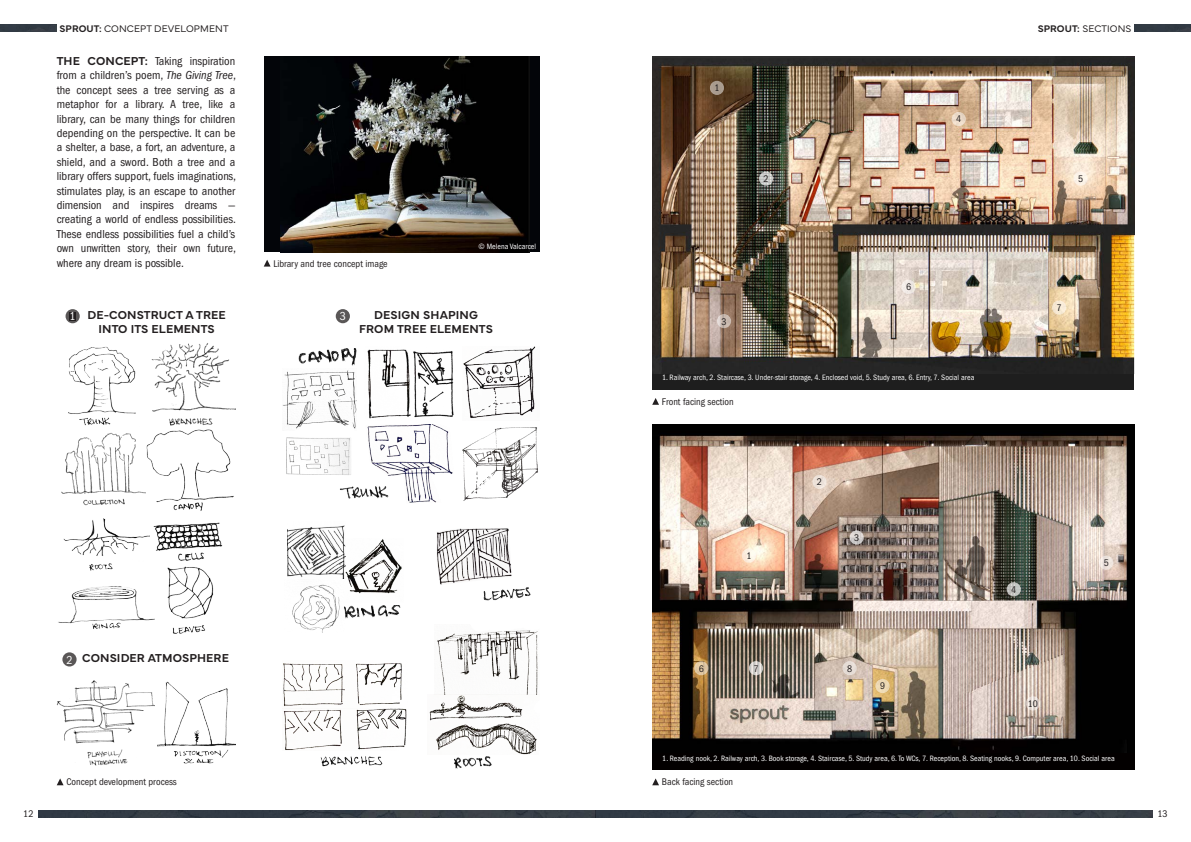
<style>
.page{position:relative;width:1191px;height:842px;background:#fff}
.page>*{position:absolute;margin:0;border:0;box-sizing:border-box;transform-origin:0 0}
.t1{font:condensed 12px/14.4px "Franklin Gothic LT Pro";color:#231f20;text-align:justify}
.t2{font:600 12px/14.4px "Mundial";letter-spacing:.01em;color:#231f20;text-align:center}
.t3{font:condensed 12px "Franklin Gothic LT Pro";color:#fff}
.t4{font:condensed 10px "Franklin Gothic LT Pro";color:#231f20}
.t5{font:300 10px "Mundial";letter-spacing:.01em;color:#231f20}
.t6{font:condensed 9.9px "Franklin Gothic LT Pro";color:#231f20}
.t7{font:condensed 8px "Franklin Gothic LT Pro";color:#fff}
.s1{font-weight:600}
.s2{font-family:"Mundial";font-weight:600;font-stretch:normal}
.s3{font-style:italic}
</style>
<div class="page">
<img style="left:595px;top:810px;width:557px;height:7px">
<img style="left:1134px;top:25px;width:57px;height:7px">
<div style="left:38px;top:810px;width:557px;height:7px;background:#343c46"></div>
<img style="left:0;top:25px;width:57px;height:7px">
<div style="left:652px;top:373px;width:481px;height:16px;background:#1e1e1e"></div>
<div style="left:264px;top:57px;width:275px;height:195px;background:#030509"></div>
<img style="left:280px;top:57px;width:244px;height:195px">
<svg style="left:264px;top:260px;width:6px;height:7px"></svg>
<svg style="left:57px;top:778px;width:7px;height:7px"></svg>
<img style="left:283px;top:370px;width:73px;height:59px">
<img style="left:367px;top:424px;width:171px;height:79px">
<img style="left:292px;top:584px;width:48px;height:49px">
<img style="left:367px;top:349px;width:87px;height:70px">
<img style="left:286px;top:437px;width:65px;height:38px">
<img style="left:463px;top:347px;width:73px;height:71px">
<img style="left:437px;top:630px;width:101px;height:64px">
<img style="left:437px;top:528px;width:75px;height:57px">
<img style="left:429px;top:694px;width:109px;height:60px">
<img style="left:346px;top:539px;width:56px;height:55px">
<img style="left:283px;top:663px;width:124px;height:87px">
<svg style="left:66px;top:309px;width:14px;height:14px"></svg>
<div style="left:70px;top:312px;width:6px;height:9px;background:#231f20"></div>
<img style="left:68px;top:346px;width:68px;height:80px">
<img style="left:153px;top:522px;width:70px;height:39px">
<img style="left:151px;top:343px;width:84px;height:83px">
<img style="left:145px;top:429px;width:89px;height:82px">
<img style="left:167px;top:566px;width:47px;height:68px">
<img style="left:58px;top:586px;width:97px;height:43px">
<img style="left:63px;top:518px;width:86px;height:53px">
<img style="left:61px;top:433px;width:84px;height:73px">
<svg style="left:62px;top:652px;width:15px;height:14px"></svg>
<div style="left:336px;top:309px;width:14px;height:14px;background:#5a5757;border-radius:50%"></div>
<img style="left:157px;top:681px;width:78px;height:83px">
<img style="left:57px;top:680px;width:98px;height:86px">
<img style="left:287px;top:525px;width:59px;height:53px">
<img style="left:298px;top:349px;width:59px;height:17px">
<img style="left:320px;top:756px;width:63px;height:11px">
<img style="left:340px;top:484px;width:55px;height:19px">
<img style="left:344px;top:605px;width:57px;height:14px">
<img style="left:474px;top:582px;width:57px;height:19px">
<img style="left:451px;top:751px;width:49px;height:18px">
<img style="left:652px;top:425px;width:482px;height:329px">
<img style="left:652px;top:57px;width:482px;height:316px">
<div style="left:710px;top:81px;width:14px;height:14px;background:#a99c8e;border-radius:50%"></div>
<svg style="left:759px;top:171px;width:14px;height:15px"></svg>
<svg style="left:717px;top:314px;width:14px;height:14px"></svg>
<div style="left:951px;top:112px;width:14px;height:14px;background:#eddbca;border-radius:50%"></div>
<div style="left:1073px;top:171px;width:14px;height:15px;background:#fcf3e8;border-radius:50%"></div>
<div style="left:901px;top:280px;width:14px;height:14px;background:#f0eae5;border-radius:50%"></div>
<div style="left:1052px;top:300px;width:14px;height:15px;background:#f7e9d3;border-radius:50%"></div>
<div style="left:842px;top:661px;width:14px;height:14px;background:#e6ddd6;border-radius:50%"></div>
<div style="left:875px;top:679px;width:14px;height:14px;background:#eedab5;border-radius:50%"></div>
<svg style="left:1025px;top:696px;width:15px;height:14px"></svg>
<svg style="left:652px;top:398px;width:7px;height:7px"></svg>
<svg style="left:652px;top:778px;width:7px;height:7px"></svg>
<div style="left:652px;top:754px;width:482px;height:16px;background:#030000"></div>
<svg style="left:742px;top:549px;width:14px;height:14px"></svg>
<div style="left:812px;top:475px;width:14px;height:14px;background:#eee2da;border-radius:50%"></div>
<svg style="left:849px;top:530px;width:14px;height:15px"></svg>
<svg style="left:1006px;top:582px;width:14px;height:14px"></svg>
<svg style="left:1099px;top:556px;width:14px;height:14px"></svg>
<svg style="left:694px;top:661px;width:14px;height:14px"></svg>
<svg style="left:749px;top:661px;width:14px;height:14px"></svg>
<p class="t5" style="left:60px;top:20px;width:170px"><span class="s1">SPROUT:</span> CONCEPT DEVELOPMENT</p>
<p class="t5" style="left:1037px;top:20px;width:95px"><span class="s1">SPROUT:</span> SECTIONS</p>
<p class="t1" style="left:57px;top:54px;width:181px"><span class="s2">THE CONCEPT:</span> Taking inspiration from a children’s poem, <span class="s3">The Giving Tree</span>, the concept sees a tree serving as a metaphor for a library. A tree, like a library, can be many things for children depending on the perspective. It can be a shelter, a base, a fort, an adventure, a shield, and a sword. Both a tree and a library offers support, fuels imaginations, stimulates play, is an escape to another dimension and inspires dreams — creating a world of endless possibilities.<br>These endless possibilities fuel a child’s own unwritten story, their own future, where any dream is possible.</p>
<p class="t3" style="left:70px;top:309px;width:8px">1</p>
<p class="t2" style="left:88px;top:306px;width:140px">DE-CONSTRUCT A TREE<br>INTO ITS ELEMENTS</p>
<p class="t4" style="left:273px;top:258px;width:115px">Library and tree concept image</p>
<p class="t7" style="left:478px;top:241px;width:59px">© Melena Valcarcel</p>
<p class="t3" style="left:340px;top:310px;width:8px">3</p>
<p class="t2" style="left:359px;top:306px;width:135px">DESIGN SHAPING<br>FROM TREE ELEMENTS</p>
<p class="t3" style="left:66px;top:653px;width:8px">2</p>
<p class="t2" style="left:82px;top:650px;width:148px">CONSIDER ATMOSPHERE</p>
<p class="t4" style="left:66px;top:776px;width:112px">Concept development process</p>
<p class="t6" style="left:714px;top:82px;width:7px">1</p>
<p class="t4" style="left:763px;top:173px;width:7px">2</p>
<p class="t6" style="left:956px;top:114px;width:7px">4</p>
<p class="t6" style="left:1078px;top:173px;width:7px">5</p>
<p class="t4" style="left:721px;top:316px;width:7px">3</p>
<p class="t6" style="left:906px;top:281px;width:7px">6</p>
<p class="t7" style="left:662px;top:373px;width:314px">1. Railway arch, 2. Staircase, 3. Under-stair storage, 4. Enclosed void, 5. Study area, 6. Entry, 7. Social area</p>
<p class="t4" style="left:662px;top:396px;width:73px">Front facing section</p>
<p class="t6" style="left:746px;top:550px;width:7px">1</p>
<p class="t6" style="left:698px;top:663px;width:7px">6</p>
<p class="t6" style="left:753px;top:663px;width:7px">7</p>
<p class="t4" style="left:817px;top:476px;width:7px">2</p>
<p class="t4" style="left:854px;top:532px;width:7px">3</p>
<p class="t6" style="left:847px;top:663px;width:7px">8</p>
<p class="t6" style="left:880px;top:681px;width:7px">9</p>
<p class="t6" style="left:1056px;top:302px;width:7px">7</p>
<p class="t6" style="left:1011px;top:584px;width:7px">4</p>
<p class="t6" style="left:1027px;top:698px;width:12px">10</p>
<p class="t6" style="left:1103px;top:557px;width:7px">5</p>
<p class="t7" style="left:662px;top:753px;width:454px">1. Reading nook, 2. Railway arch, 3. Book storage, 4. Staircase, 5. Study area, 6. To WCs, 7. Reception, 8. Seating nooks, 9. Computer area, 10. Social area</p>
<p class="t4" style="left:662px;top:776px;width:73px">Back facing section</p>
<p class="t4" style="left:23px;top:808px;width:12px">12</p>
<p class="t4" style="left:1157px;top:808px;width:12px">13</p>
</div>
